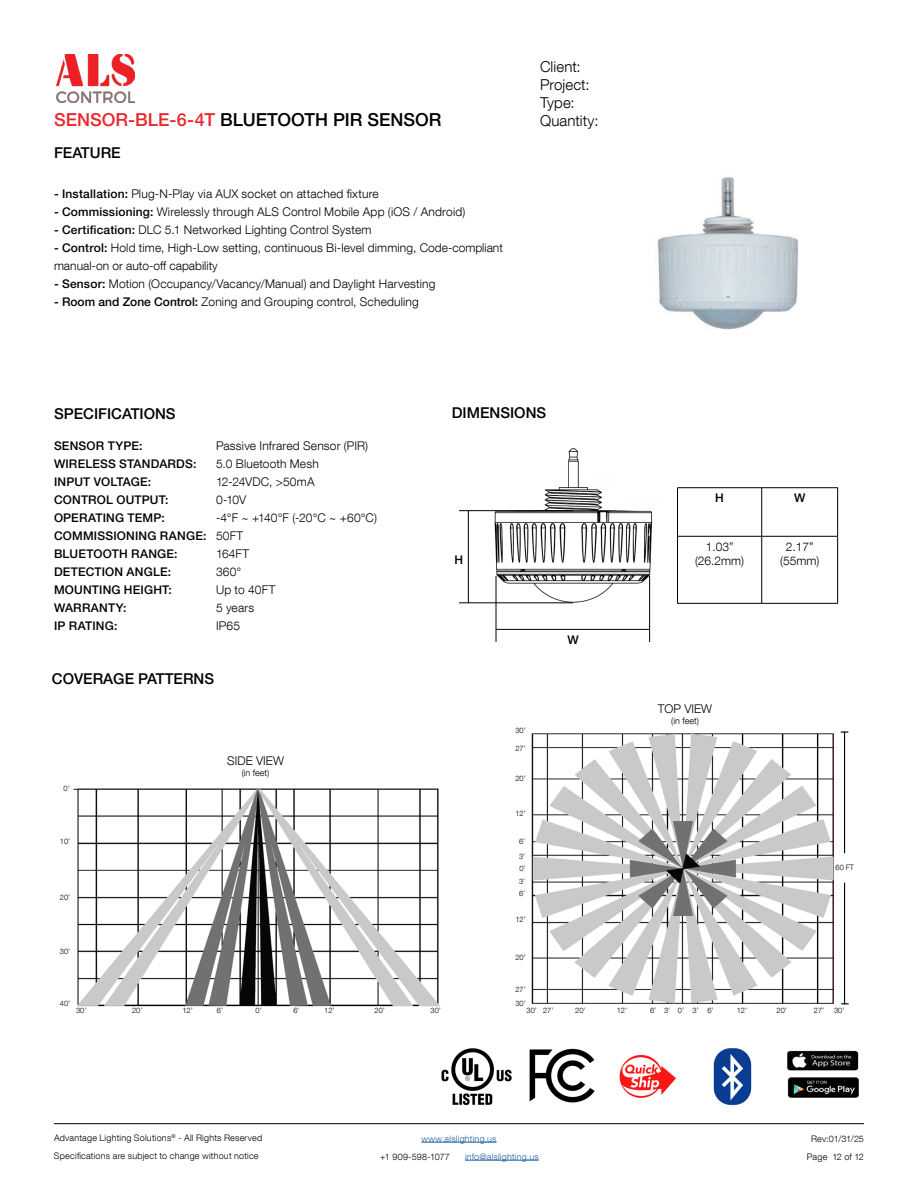
<style>
.page{position:relative;width:918px;height:1188px;background:#fff}
.page>*{position:absolute;margin:0;border:0;box-sizing:border-box;transform-origin:0 0}
.t1{font:500 18px "Helvetica Neue LT Pro";color:#000}
.t2{font:500 15px "Helvetica Neue LT Pro";color:#000}
.t3{font:300 15px/18px "Helvetica Neue LT Com";letter-spacing:.01em;color:#000}
.t4{font:300 12px/14.4px "Helvetica Neue LT Com";letter-spacing:.015em;color:#000;text-align:center}
.t5{font:500 12px/18px "Helvetica Neue LT Pro";letter-spacing:.015em;color:#000}
.t6{font:300 9px/18px "Helvetica Neue LT Com";letter-spacing:.025em;color:#000;text-align:center}
.t7{font:300 9px "Helvetica Neue LT Com";letter-spacing:.025em;color:#215e9e}
.t8{font:300 7.5px/12.9px "Helvetica Neue LT Com";color:#000}
.s1{color:#ea292f}
.s2{font-family:"Helvetica Neue LT Pro";font-weight:500}
.s3{font-family:"Helvetica Neue LT Com";font-weight:300}
</style>
<div class="page">
<hr style="left:421px;top:1142px;width:76px;height:1px;background:#215e9e">
<hr style="left:465px;top:1160px;width:74px;height:1px;background:#215e9e">
<hr style="left:54px;top:1123px;width:810px;height:1px;background:#000">
<img style="left:56px;top:54px;width:79px;height:49px">
<img style="left:73px;top:731px;width:776px;height:276px">
<img style="left:657px;top:177px;width:142px;height:153px">
<img style="left:487px;top:448px;width:166px;height:163px">
<hr style="left:496px;top:576px;width:1px;height:66px;background:#000">
<hr style="left:496px;top:629px;width:153px;height:1px;background:#000">
<hr style="left:468px;top:511px;width:1px;height:92px;background:#000">
<hr style="left:649px;top:576px;width:1px;height:66px;background:#000">
<hr style="left:459px;top:603px;width:114px;height:1px;background:#000">
<hr style="left:459px;top:510px;width:114px;height:1px;background:#000">
<hr style="left:844px;top:731px;width:1px;height:122px;background:#000">
<svg style="left:841px;top:731px;width:7px;height:2px"></svg>
<hr style="left:844px;top:883px;width:1px;height:121px;background:#000">
<hr style="left:677px;top:487px;width:85px;height:1px;background:#000">
<hr style="left:677px;top:488px;width:1px;height:48px;background:#000">
<hr style="left:762px;top:487px;width:76px;height:1px;background:#000">
<hr style="left:761px;top:488px;width:1px;height:48px;background:#000">
<hr style="left:837px;top:488px;width:1px;height:48px;background:#000">
<hr style="left:677px;top:536px;width:85px;height:1px;background:#000">
<hr style="left:677px;top:536px;width:1px;height:67px;background:#000">
<hr style="left:762px;top:536px;width:76px;height:1px;background:#000">
<hr style="left:761px;top:536px;width:1px;height:67px;background:#000">
<hr style="left:837px;top:536px;width:1px;height:67px;background:#000">
<hr style="left:677px;top:603px;width:85px;height:1px;background:#000">
<hr style="left:762px;top:603px;width:76px;height:1px;background:#000">
<img style="left:442px;top:1048px;width:70px;height:58px">
<img style="left:787px;top:1050px;width:72px;height:21px">
<img style="left:787px;top:1077px;width:72px;height:21px">
<img style="left:619px;top:1054px;width:57px;height:44px">
<img style="left:713px;top:1048px;width:39px;height:58px">
<img style="left:529px;top:1048px;width:66px;height:55px">
<h1 class="t1" style="left:54px;top:109px;width:389px"><span class="s1">SENSOR-BLE-6-4T</span> BLUETOOTH PIR SENSOR</h1>
<p class="t2" style="left:54px;top:144px;width:68px">FEATURE</p>
<p class="t4" style="left:54px;top:186px;width:326px"><span class="s2">- Installation:</span> Plug-N-Play via AUX socket on attached fixture</p>
<p class="t4" style="left:54px;top:204px;width:413px"><span class="s2">- Commissioning:</span> Wirelessly through ALS Control Mobile App (iOS / Android)</p>
<p class="t4" style="left:54px;top:222px;width:319px"><span class="s2">- Certification:</span> DLC 5.1 Networked Lighting Control System</p>
<p class="t4" style="left:54px;top:238px;width:450px;line-height:18px;text-align:left"><span class="s2">- Control:</span> Hold time, High-Low setting, continuous Bi-level dimming, Code-compliant manual-on or auto-off capability</p>
<p class="t4" style="left:54px;top:276px;width:383px"><span class="s2">- Sensor:</span> Motion (Occupancy/Vacancy/Manual) and Daylight Harvesting</p>
<p class="t4" style="left:54px;top:294px;width:366px"><span class="s2">- Room and Zone Control:</span> Zoning and Grouping control, Scheduling</p>
<p class="t3" style="left:540px;top:57px;width:60px">Client:<br>Project:<br>Type:<br>Quantity:</p>
<p class="t2" style="left:54px;top:404px;width:123px">SPECIFICATIONS</p>
<p class="t2" style="left:452px;top:404px;width:96px">DIMENSIONS</p>
<p class="t5" style="left:54px;top:437px;width:90px">SENSOR TYPE:</p>
<p class="t4" style="left:216px;top:438px;width:154px">Passive Infrared Sensor (PIR)</p>
<p class="t5" style="left:54px;top:455px;width:144px">WIRELESS STANDARDS:</p>
<p class="t4" style="left:216px;top:456px;width:104px">5.0 Bluetooth Mesh</p>
<p class="t5" style="left:54px;top:473px;width:99px">INPUT VOLTAGE:</p>
<p class="t4" style="left:216px;top:474px;width:100px">12-24VDC, &gt;50mA</p>
<p class="t5" style="left:54px;top:491px;width:116px">CONTROL OUTPUT:</p>
<p class="t4" style="left:216px;top:492px;width:32px">0-10V</p>
<p class="t5" style="left:54px;top:509px;width:112px">OPERATING TEMP:</p>
<p class="t4" style="left:216px;top:510px;width:162px">-4°F ~ +140°F (-20°C ~ +60°C)</p>
<p class="t5" style="left:54px;top:527px;width:191px">COMMISSIONING RANGE: <span class="s3">50FT<br></span>BLUETOOTH RANGE:</p>
<p class="t4" style="left:216px;top:546px;width:35px">164FT</p>
<p class="t5" style="left:54px;top:563px;width:119px">DETECTION ANGLE:</p>
<p class="t4" style="left:216px;top:564px;width:27px">360°</p>
<p class="t5" style="left:54px;top:581px;width:119px">MOUNTING HEIGHT:</p>
<p class="t4" style="left:216px;top:582px;width:61px">Up to 40FT</p>
<p class="t5" style="left:54px;top:599px;width:74px">WARRANTY:</p>
<p class="t4" style="left:216px;top:600px;width:40px">5 years</p>
<p class="t5" style="left:54px;top:617px;width:65px">IP RATING:</p>
<p class="t4" style="left:216px;top:618px;width:26px">IP65</p>
<p class="t2" style="left:52px;top:670px;width:164px">COVERAGE PATTERNS</p>
<p class="t8" style="left:64px;top:782px;width:8px">0’</p>
<p class="t8" style="left:60px;top:835px;width:12px">10’</p>
<p class="t8" style="left:60px;top:890px;width:12px">20’</p>
<p class="t8" style="left:60px;top:945px;width:12px">30’</p>
<p class="t8" style="left:60px;top:997px;width:12px">40’</p>
<p class="t4" style="left:227px;top:753px;width:58px">SIDE VIEW</p>
<p class="t6" style="left:242px;top:763px;width:29px">(in feet)</p>
<p class="t5" style="left:455px;top:551px;width:10px">H</p>
<p class="t8" style="left:515px;top:724px;width:12px">30’</p>
<p class="t8" style="left:515px;top:742px;width:12px">27’</p>
<p class="t8" style="left:515px;top:772px;width:12px">20’</p>
<p class="t8" style="left:515px;top:807px;width:12px">12’</p>
<p class="t8" style="left:519px;top:849px;width:8px">3’</p>
<p class="t8" style="left:519px;top:835px;width:8px">6’</p>
<p class="t8" style="left:519px;top:862px;width:8px">0’<br>3’</p>
<p class="t8" style="left:519px;top:887px;width:8px">6’</p>
<p class="t8" style="left:515px;top:913px;width:12px">12’</p>
<p class="t8" style="left:515px;top:951px;width:12px">20’</p>
<p class="t8" style="left:515px;top:982px;width:12px">27’</p>
<p class="t8" style="left:515px;top:997px;width:12px">30’</p>
<p class="t5" style="left:567px;top:630px;width:13px">W</p>
<p class="t5" style="left:715px;top:489px;width:10px">H</p>
<p class="t5" style="left:794px;top:489px;width:13px">W</p>
<p class="t4" style="left:695px;top:539px;width:51px">1.03” (26.2mm)</p>
<p class="t4" style="left:780px;top:539px;width:41px">2.17” (55mm)</p>
<p class="t4" style="left:658px;top:701px;width:56px">TOP VIEW</p>
<p class="t6" style="left:671px;top:711px;width:29px">(in feet)</p>
<p class="t8" style="left:836px;top:861px;width:20px">60 FT</p>
<p class="t8" style="left:76px;top:1004px;width:12px">30’</p>
<p class="t8" style="left:132px;top:1004px;width:12px">20’</p>
<p class="t8" style="left:182px;top:1004px;width:12px">12’</p>
<p class="t8" style="left:217px;top:1004px;width:8px">6’</p>
<p class="t8" style="left:256px;top:1004px;width:8px">0’</p>
<p class="t8" style="left:293px;top:1004px;width:8px">6’</p>
<p class="t8" style="left:324px;top:1004px;width:12px">12’</p>
<p class="t8" style="left:375px;top:1004px;width:12px">20’</p>
<p class="t8" style="left:431px;top:1004px;width:12px">30’</p>
<p class="t8" style="left:527px;top:1004px;width:29px">30’ 27’</p>
<p class="t8" style="left:575px;top:1004px;width:12px">20’</p>
<p class="t8" style="left:650px;top:1004px;width:65px">6’ 3’ 0’ 3’ 6’</p>
<p class="t8" style="left:737px;top:1004px;width:12px">12’</p>
<p class="t8" style="left:777px;top:1004px;width:12px">20’</p>
<p class="t8" style="left:617px;top:1004px;width:12px">12’</p>
<p class="t8" style="left:814px;top:1004px;width:12px">27’</p>
<p class="t8" style="left:834px;top:1004px;width:12px">30’</p>
<p class="t6" style="left:54px;top:1129px;width:210px;text-align:left">Advantage Lighting Solutions<sup>®</sup> - All Rights Reserved<br>Specifications are subject to change without notice</p>
<p class="t7" style="left:421px;top:1133px;width:77px">www.alslighting.us</p>
<p class="t6" style="left:380px;top:1147px;width:71px">+1 909-598-1077</p>
<p class="t7" style="left:465px;top:1151px;width:75px">info@alslighting.us</p>
<p class="t6" style="left:807px;top:1129px;width:59px">Rev:01/31/25<br>Page 12 of 12</p>
</div>
